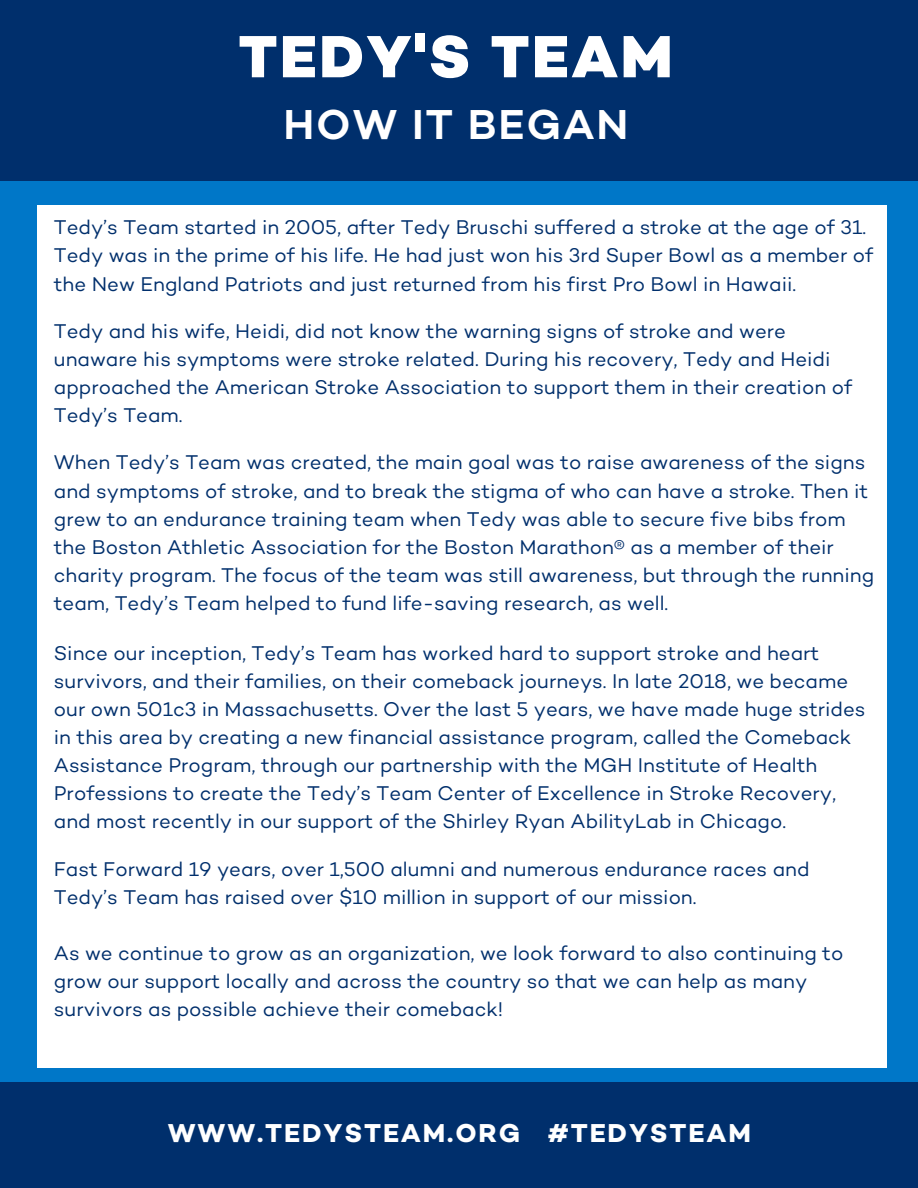
<style>
.page{position:relative;width:918px;height:1188px;background:#0077c8}
.page>*{position:absolute;margin:0;border:0;box-sizing:border-box;transform-origin:0 0}
.t1{font:800 60.6px "Campton";letter-spacing:.04em;color:#fff}
.t2{font:600 42.6px "Campton";letter-spacing:.04em;color:#fff}
.t3{font:700 26.4px "Campton";letter-spacing:.07em;color:#fff}
.t4{font:20.25px/28.2px "Campton";color:#002f6c}
</style>
<div class="page">
<div style="left:37px;top:205px;width:850px;height:862px;background:#fff"></div>
<div style="left:0;top:0;width:918px;height:181px;background:#002f6c"></div>
<div style="left:0;top:1083px;width:918px;height:105px;background:#002f6c"></div>
<h1 class="t1" style="left:238px;top:31px;width:436px">TEDY'S TEAM</h1>
<h1 class="t2" style="left:283px;top:106px;width:347px">HOW IT BEGAN</h1>
<p class="t4" style="left:54px;top:215px;width:821px">Tedy’s Team started in 2005, after Tedy Bruschi suffered a stroke at the age of 31.<br>Tedy was in the prime of his life. He had just won his 3rd Super Bowl as a member of the New England Patriots and just returned from his first Pro Bowl in Hawaii.</p>
<p class="t4" style="left:54px;top:319px;width:800px">Tedy and his wife, Heidi, did not know the warning signs of stroke and were unaware his symptoms were stroke related. During his recovery, Tedy and Heidi approached the American Stroke Association to support them in their creation of Tedy’s Team.</p>
<p class="t4" style="left:54px;top:451px;width:822px">When Tedy’s Team was created, the main goal was to raise awareness of the signs and symptoms of stroke, and to break the stigma of who can have a stroke. Then it grew to an endurance training team when Tedy was able to secure five bibs from the Boston Athletic Association for the Boston Marathon® as a member of their charity program. The focus of the team was still awareness, but through the running team, Tedy’s Team helped to fund life-saving research, as well.</p>
<p class="t4" style="left:54px;top:641px;width:813px">Since our inception, Tedy’s Team has worked hard to support stroke and heart survivors, and their families, on their comeback journeys. In late 2018, we became our own 501c3 in Massachusetts. Over the last 5 years, we have made huge strides in this area by creating a new financial assistance program, called the Comeback Assistance Program, through our partnership with the MGH Institute of Health Professions to create the Tedy’s Team Center of Excellence in Stroke Recovery, and most recently in our support of the Shirley Ryan AbilityLab in Chicago.</p>
<p class="t4" style="left:54px;top:857px;width:757px">Fast Forward 19 years, over 1,500 alumni and numerous endurance races and<br>Tedy’s Team has raised over $10 million in support of our mission.</p>
<p class="t4" style="left:54px;top:941px;width:791px">As we continue to grow as an organization, we look forward to also continuing to grow our support locally and across the country so that we can help as many survivors as possible achieve their comeback!</p>
<h2 class="t3" style="left:168px;top:1122px;width:585px">WWW.TEDYSTEAM.ORG #TEDYSTEAM</h2>
</div>
